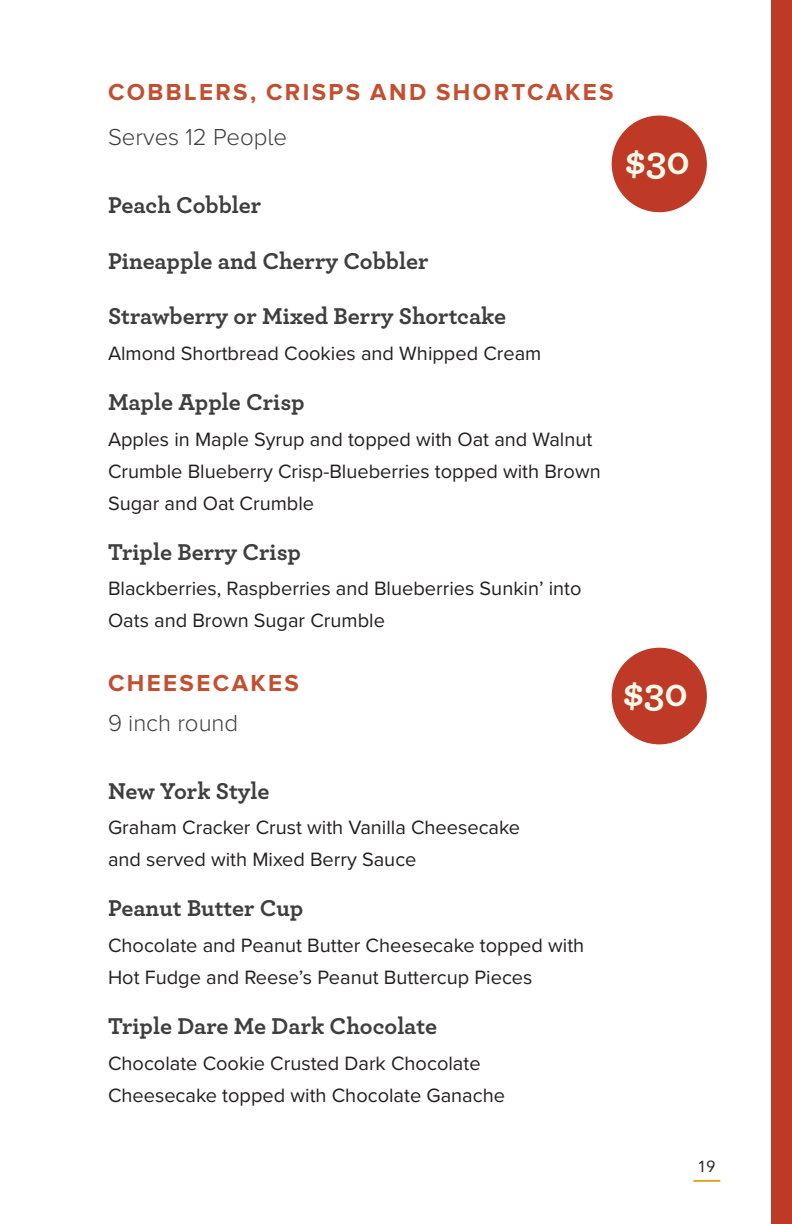
<style>
.page{position:relative;width:792px;height:1224px;background:#fff}
.page>*{position:absolute;margin:0;border:0;box-sizing:border-box;transform-origin:0 0}
.t1{font:700 40.2px "Archer";color:#fcf9e8}
.Paragraph_Title_-_12{font:700 24px "Archer";color:#3e3e3f}
.All_Caps_Headline_10{font:700 24px "Proxima Nova A";letter-spacing:.1em;color:#c34f31}
.Intro_Paragraph_-_12{font:300 24px "Proxima Nova A";color:#3e3e3f}
.Paragraph_Title_-_12-2{font:700 24px "Proxima Nova A";letter-spacing:.1em;color:#c34f31}
.Body{font:20px/32px "Proxima Nova";color:#231f20}
.Paragraph_Title_-_12-3{font:20px/32px "Proxima Nova";color:#231f20}
.t2{font:16px "Avenir";color:#231f20}
</style>
<div class="page">
<hr style="left:694px;top:1180px;width:26px;height:2px;background:#d8a927">
<div style="left:772px;top:0;width:20px;height:1224px;background:#be3a26"></div>
<div style="left:612px;top:116px;width:95px;height:96px;background:#be3a26;border-radius:50%"></div>
<div style="left:612px;top:648px;width:95px;height:96px;background:#be3a26;border-radius:50%"></div>
<p class="All_Caps_Headline_10" style="left:108px;top:79px;width:507px">COBBLERS, CRISPS AND SHORTCAKES</p>
<p class="Intro_Paragraph_-_12" style="left:108px;top:124px;width:181px">Serves 12 People</p>
<p class="Paragraph_Title_-_12" style="left:108px;top:186px;width:155px">Peach Cobbler</p>
<p class="Paragraph_Title_-_12" style="left:108px;top:242px;width:322px">Pineapple and Cherry Cobbler</p>
<p class="Paragraph_Title_-_12" style="left:108px;top:297px;width:400px">Strawberry or Mixed Berry Shortcake</p>
<p class="Body" style="left:108px;top:336px;width:435px">Almond Shortbread Cookies and Whipped Cream</p>
<p class="Paragraph_Title_-_12" style="left:108px;top:383px;width:198px">Maple Apple Crisp</p>
<p class="Body" style="left:108px;top:422px;width:494px">Apples in Maple Syrup and topped with Oat and Walnut<br>Crumble Blueberry Crisp-Blueberries topped with Brown<br>Sugar and Oat Crumble</p>
<p class="Paragraph_Title_-_12" style="left:108px;top:533px;width:195px">Triple Berry Crisp</p>
<p class="Paragraph_Title_-_12-3" style="left:108px;top:572px;width:475px">Blackberries, Raspberries and Blueberries Sunkin’ into<br>Oats and Brown Sugar Crumble</p>
<p class="t1" style="left:625px;top:129px;width:67px">$30</p>
<p class="Paragraph_Title_-_12-2" style="left:108px;top:670px;width:192px">CHEESECAKES</p>
<p class="Intro_Paragraph_-_12" style="left:108px;top:710px;width:132px">9 inch round</p>
<p class="t1" style="left:623px;top:661px;width:67px">$30</p>
<p class="Paragraph_Title_-_12" style="left:108px;top:772px;width:163px">New York Style</p>
<p class="Body" style="left:108px;top:811px;width:414px">Graham Cracker Crust with Vanilla Cheesecake and served with Mixed Berry Sauce</p>
<p class="Paragraph_Title_-_12" style="left:108px;top:889px;width:197px">Peanut Butter Cup</p>
<p class="Body" style="left:108px;top:928px;width:478px">Chocolate and Peanut Butter Cheesecake topped with<br>Hot Fudge and Reese’s Peanut Buttercup Pieces</p>
<p class="Paragraph_Title_-_12" style="left:108px;top:1007px;width:331px">Triple Dare Me Dark Chocolate</p>
<p class="Paragraph_Title_-_12-3" style="left:108px;top:1046px;width:399px">Chocolate Cookie Crusted Dark Chocolate<br>Cheesecake topped with Chocolate Ganache</p>
<p class="t2" style="left:697px;top:1154px;width:19px">19</p>
</div>
